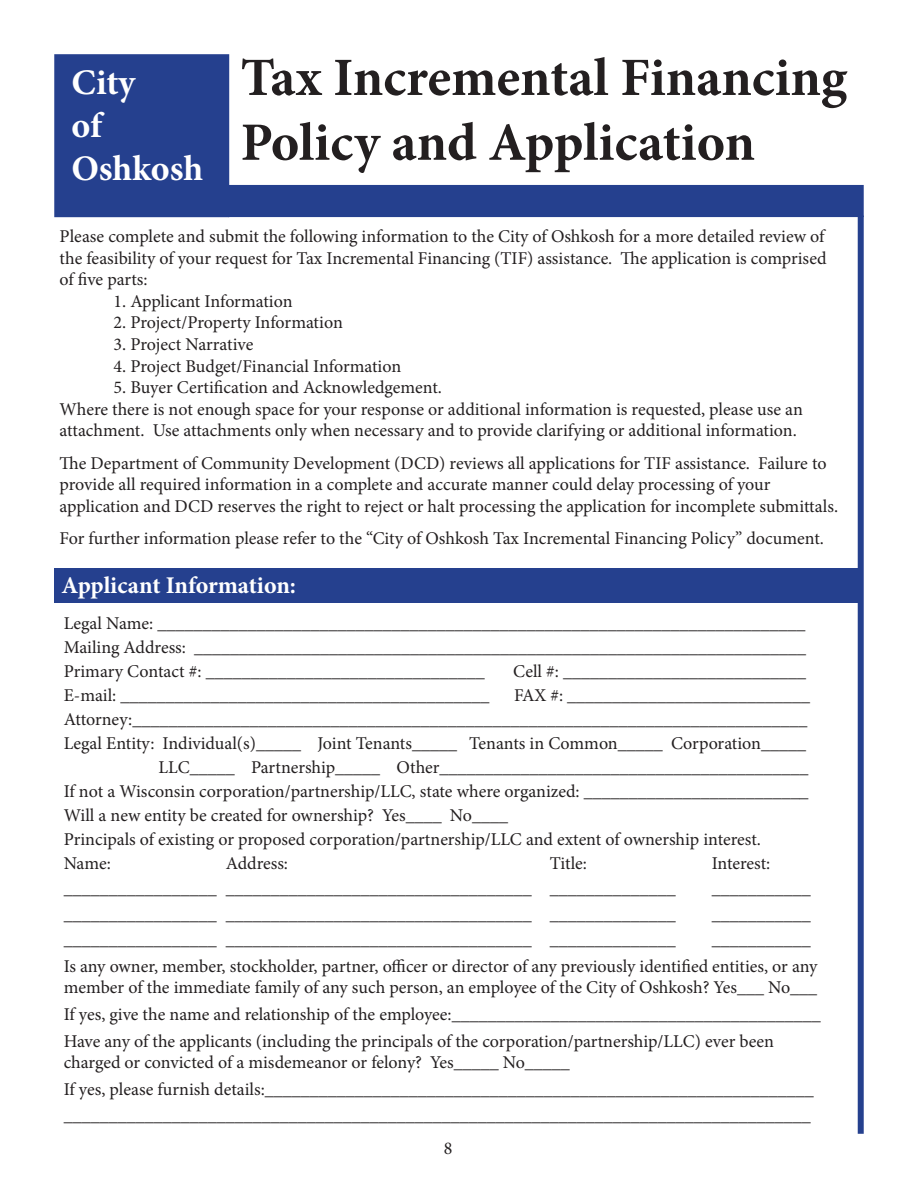
<style>
.page{position:relative;width:918px;height:1188px;background:#fff}
.page>*{position:absolute;margin:0;border:0;box-sizing:border-box;transform-origin:0 0}
.t1{font:700 54px/64.8px "Minion Pro";color:#231f20}
.t2{font:700 36px/43.2px "Minion Pro";color:#fff}
.t3{font:700 24px "Minion Pro";color:#fff}
.t4{font:18px/21.6px "Minion Pro";color:#231f20}
</style>
<div class="page">
<div style="left:55px;top:55px;width:173px;height:161px;background:#25408e"></div>
<div style="left:54px;top:54px;width:175px;height:163px;border:2px solid #25408e"></div>
<div style="left:229px;top:186px;width:634px;height:30px;background:#25408e"></div>
<div style="left:228px;top:185px;width:636px;height:32px;border:2px solid #25408e"></div>
<div style="left:858px;top:216px;width:6px;height:918px;background:#25408e"></div>
<div style="left:54px;top:569px;width:806px;height:34px;background:#25408e"></div>
<h2 class="t2" style="left:72px;top:64px;width:133px">City<br>of<br>Oshkosh</h2>
<h1 class="t1" style="left:241px;top:50px;width:608px">Tax Incremental Financing<br>Policy and Application</h1>
<p class="t4" style="left:60px;top:227px;width:769px;text-align:justify">Please complete and submit the following information to the City of Oshkosh for a more detailed review of the feasibility of your request for Tax Incremental Financing (TIF) assistance. The application is comprised of five parts:</p>
<p class="t4" style="left:114px;top:292px;width:180px">1. Applicant Information</p>
<p class="t4" style="left:114px;top:313px;width:231px">2. Project/Property Information</p>
<p class="t4" style="left:114px;top:335px;width:141px">3. Project Narrative</p>
<p class="t4" style="left:114px;top:357px;width:289px">4. Project Budget/Financial Information</p>
<p class="t4" style="left:60px;top:378px;width:745px;text-indent:54px">5. Buyer Certification and Acknowledgement.<br>Where there is not enough space for your response or additional information is requested, please use an attachment. Use attachments only when necessary and to provide clarifying or additional information.</p>
<p class="t4" style="left:60px;top:454px;width:780px">The Department of Community Development (DCD) reviews all applications for TIF assistance. Failure to provide all required information in a complete and accurate manner could delay processing of your application and DCD reserves the right to reject or halt processing the application for incomplete submittals.</p>
<p class="t4" style="left:60px;top:529px;width:766px">For further information please refer to the “City of Oshkosh Tax Incremental Financing Policy” document.</p>
<h3 class="t3" style="left:62px;top:576px;width:236px">Applicant Information:</h3>
<p class="t4" style="left:64px;top:612px;width:744px;line-height:24px;text-align:justify">Legal Name: ________________________________________________________________________ Mailing Address: ____________________________________________________________________ Primary Contact #: _______________________________</p>
<p class="t4" style="left:513px;top:662px;width:294px">Cell #: ___________________________</p>
<p class="t4" style="left:64px;top:686px;width:427px">E-mail: _________________________________________</p>
<p class="t4" style="left:514px;top:686px;width:298px">FAX #: ___________________________</p>
<p class="t4" style="left:64px;top:710px;width:745px">Attorney:___________________________________________________________________________</p>
<p class="t4" style="left:64px;top:734px;width:744px">Legal Entity: Individual(s)_____ Joint Tenants_____ Tenants in Common_____ Corporation_____</p>
<p class="t4" style="left:159px;top:758px;width:652px">LLC_____ Partnership_____ Other_________________________________________</p>
<p class="t4" style="left:64px;top:782px;width:746px">If not a Wisconsin corporation/partnership/LLC, state where organized: _________________________</p>
<p class="t4" style="left:64px;top:806px;width:446px">Will a new entity be created for ownership? Yes____ No____</p>
<p class="t4" style="left:64px;top:830px;width:699px">Principals of existing or proposed corporation/partnership/LLC and extent of ownership interest.</p>
<p class="t4" style="left:64px;top:854px;width:49px">Name:</p>
<p class="t4" style="left:226px;top:854px;width:64px">Address:</p>
<p class="t4" style="left:550px;top:854px;width:39px">Title:</p>
<p class="t4" style="left:712px;top:854px;width:60px">Interest:</p>
<p class="t4" style="left:64px;top:879px;width:614px">_________________ __________________________________ ______________</p>
<p class="t4" style="left:712px;top:879px;width:100px">___________</p>
<p class="t4" style="left:64px;top:905px;width:614px">_________________ __________________________________ ______________</p>
<p class="t4" style="left:712px;top:905px;width:100px">___________</p>
<p class="t4" style="left:64px;top:930px;width:614px">_________________ __________________________________ ______________</p>
<p class="t4" style="left:64px;top:927px;width:755px;line-height:27px;text-indent:648px">___________<br>Is any owner, member, stockholder, partner, officer or director of any previously identified entities, or any</p>
<p class="t4" style="left:64px;top:975px;width:759px;line-height:27px">member of the immediate family of any such person, an employee of the City of Oshkosh? Yes___ No___<br>If yes, give the name and relationship of the employee:_________________________________________<br>Have any of the applicants (including the principals of the corporation/partnership/LLC) ever been</p>
<p class="t4" style="left:64px;top:1051px;width:752px;line-height:26.2px">charged or convicted of a misdemeanor or felony? Yes_____ No_____<br>If yes, please furnish details:_____________________________________________________________ ___________________________________________________________________________________</p>
<p class="t4" style="left:444px;top:1139px;width:10px">8</p>
</div>
